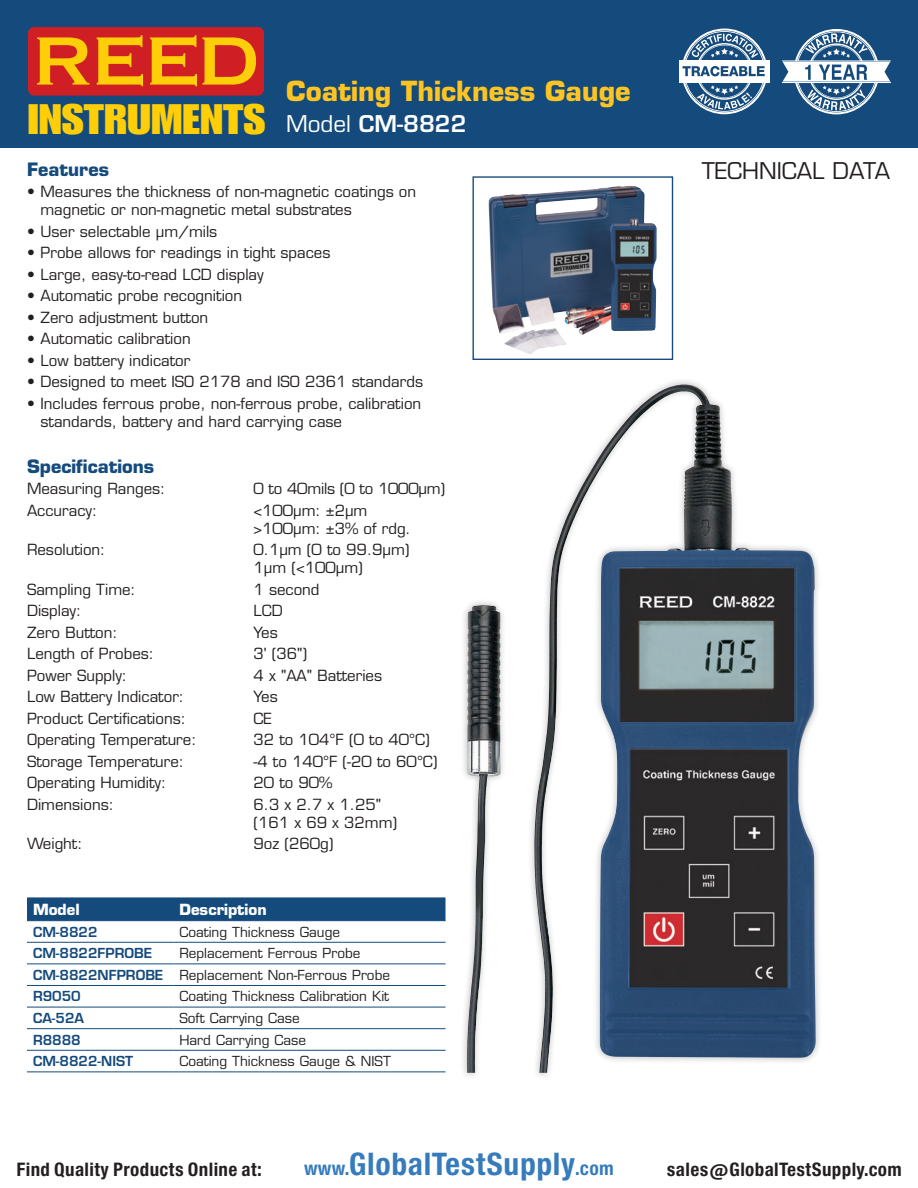
<style>
.page{position:relative;width:918px;height:1188px;background:#fff}
.page>*{position:absolute;margin:0;border:0;box-sizing:border-box;transform-origin:0 0}
.t1{font:41.7px "Impact LT Std";color:#fece08;scale:1.19 1}
.t2{font:41.7px "Impact LT Std";color:#231f20;scale:1.19 1}
.t3{font:29.7px "Europa Gro Nr 2 SBOP Bol Con";letter-spacing:.02em;color:#367bbc}
.t4{font:700 27px "Eurostile LT Std";color:#fec422}
.t5{font:22.5px "Eurostile LT Std";color:#231f20}
.t6{font:600 22.5px "Eurostile LT Std";color:#fff}
.t7{font:700 18px "Eurostile LT Std";color:#144a7c}
.t8{font:17.85px "Europa Gro Nr 2 SBOP Bol Con";letter-spacing:.02em;color:#231f20}
.t9{font:15px/18px "Eurostile LT Std";color:#231f20}
.t10{font:700 15px "Eurostile LT Std";color:#fff}
.t11{font:13.5px/21.6px "Eurostile LT Std";color:#231f20}
.t12{font:600 13.5px "Eurostile LT Std";color:#144a7c}
.s1{font-weight:400}
.s2{font-weight:600;color:#144a7c}
.s3{font-size:18.3px}
</style>
<div class="page">
<div style="left:0;top:0;width:918px;height:148px;background:#144a7c"></div>
<svg style="left:782px;top:29px;width:109px;height:85px"></svg>
<div style="left:28px;top:27px;width:236px;height:69px;background:#d01e25;border-radius:6px"></div>
<svg style="left:37px;top:37px;width:52px;height:48px"></svg>
<svg style="left:97px;top:35px;width:46px;height:51px"></svg>
<svg style="left:150px;top:35px;width:106px;height:51px"></svg>
<div style="left:460px;top:378px;width:363px;height:702px;background:#231f20;opacity:.3"></div>
<img style="left:534px;top:385px;width:168px;height:688px">
<svg style="left:683px;top:83px;width:83px;height:31px"></svg>
<div style="left:679px;top:62px;width:91px;height:19px;background:#fff"></div>
<hr style="left:679px;top:60px;width:91px;height:1px;background:#fff">
<hr style="left:679px;top:82px;width:91px;height:1px;background:#fff">
<svg style="left:682px;top:29px;width:84px;height:47px"></svg>
<div style="left:27px;top:897px;width:419px;height:23px;background:#144a7c"></div>
<hr style="left:27px;top:920px;width:146px;height:1px;background:#144a7c">
<hr style="left:173px;top:920px;width:273px;height:1px;background:#144a7c">
<hr style="left:27px;top:942px;width:146px;height:1px;background:#144a7c">
<hr style="left:173px;top:942px;width:273px;height:1px;background:#144a7c">
<hr style="left:27px;top:964px;width:146px;height:1px;background:#144a7c">
<hr style="left:173px;top:964px;width:273px;height:1px;background:#144a7c">
<hr style="left:27px;top:985px;width:146px;height:1px;background:#144a7c">
<hr style="left:173px;top:985px;width:273px;height:1px;background:#144a7c">
<hr style="left:27px;top:1007px;width:146px;height:1px;background:#144a7c">
<hr style="left:173px;top:1007px;width:273px;height:1px;background:#144a7c">
<hr style="left:27px;top:1028px;width:146px;height:1px;background:#144a7c">
<hr style="left:173px;top:1028px;width:273px;height:1px;background:#144a7c">
<hr style="left:27px;top:1050px;width:146px;height:1px;background:#144a7c">
<hr style="left:173px;top:1050px;width:273px;height:1px;background:#144a7c">
<hr style="left:27px;top:1072px;width:146px;height:1px;background:#144a7c">
<hr style="left:173px;top:1072px;width:273px;height:1px;background:#144a7c">
<img style="left:488px;top:186px;width:142px;height:149px">
<div style="left:472px;top:176px;width:201px;height:184px;border:1px solid #144a7c"></div>
<h1 class="t1" style="left:28px;top:95px;width:201px">INSTRUMENTS</h1>
<h3 class="t4" style="left:286px;top:75px;width:346px">Coating Thickness Gauge</h3>
<h3 class="t6" style="left:286px;top:110px;width:182px"><span class="s1">Model</span> CM-8822</h3>
<p class="t7" style="left:27px;top:158px;width:84px">Features</p>
<p class="t9" style="left:40px;top:183px;width:377px;text-indent:-14px">• Measures the thickness of non-magnetic coatings on magnetic or non-magnetic metal substrates</p>
<p class="t9" style="left:27px;top:222px;width:192px">• User selectable µm/mils</p>
<p class="t9" style="left:27px;top:244px;width:305px">• Probe allows for readings in tight spaces</p>
<p class="t9" style="left:27px;top:265px;width:238px">• Large, easy-to-read LCD display</p>
<p class="t9" style="left:27px;top:287px;width:217px">• Automatic probe recognition</p>
<p class="t9" style="left:27px;top:308px;width:183px">• Zero adjustment button</p>
<p class="t9" style="left:27px;top:330px;width:165px">• Automatic calibration</p>
<p class="t9" style="left:27px;top:351px;width:165px">• Low battery indicator</p>
<p class="t9" style="left:27px;top:373px;width:398px">• Designed to meet ISO 2178 and ISO 2361 standards</p>
<p class="t9" style="left:40px;top:394px;width:382px;text-indent:-14px">• Includes ferrous probe, non-ferrous probe, calibration standards, battery and hard carrying case</p>
<p class="t7" style="left:27px;top:455px;width:129px">Specifications</p>
<p class="t9" style="left:27px;top:480px;width:140px">Measuring Ranges:</p>
<p class="t9" style="left:254px;top:480px;width:193px">0 to 40mils (0 to 1000µm)</p>
<p class="t9" style="left:27px;top:501px;width:72px">Accuracy:</p>
<p class="t9" style="left:254px;top:501px;width:159px">&lt;100µm: ±2µm &gt;100µm: ±3% of rdg.</p>
<p class="t9" style="left:27px;top:541px;width:80px">Resolution:</p>
<p class="t9" style="left:254px;top:541px;width:158px">0.1µm (0 to 99.9µm)<br>1µm (&lt;100µm)</p>
<p class="t9" style="left:27px;top:580px;width:110px">Sampling Time:</p>
<p class="t9" style="left:254px;top:580px;width:68px">1 second</p>
<p class="t9" style="left:27px;top:602px;width:56px">Display:</p>
<p class="t9" style="left:254px;top:602px;width:31px">LCD</p>
<p class="t9" style="left:27px;top:623px;width:92px">Zero Button:</p>
<p class="t9" style="left:254px;top:623px;width:26px">Yes</p>
<p class="t9" style="left:27px;top:645px;width:129px">Length of Probes:</p>
<p class="t9" style="left:254px;top:645px;width:55px">3' (36")</p>
<p class="t9" style="left:27px;top:666px;width:102px">Power Supply:</p>
<p class="t9" style="left:254px;top:666px;width:130px">4 x "AA" Batteries</p>
<p class="t9" style="left:27px;top:688px;width:159px">Low Battery Indicator:</p>
<p class="t9" style="left:254px;top:688px;width:26px">Yes</p>
<p class="t9" style="left:27px;top:709px;width:161px">Product Certifications:</p>
<p class="t9" style="left:254px;top:709px;width:20px">CE</p>
<p class="t9" style="left:27px;top:731px;width:171px">Operating Temperature:</p>
<p class="t9" style="left:254px;top:731px;width:178px">32 to 104°F (0 to 40°C)</p>
<p class="t9" style="left:27px;top:752px;width:159px">Storage Temperature:</p>
<p class="t9" style="left:254px;top:752px;width:186px">-4 to 140°F (-20 to 60°C)</p>
<p class="t9" style="left:27px;top:774px;width:141px">Operating Humidity:</p>
<p class="t9" style="left:254px;top:774px;width:81px">20 to 90%</p>
<p class="t9" style="left:27px;top:795px;width:88px">Dimensions:</p>
<p class="t9" style="left:254px;top:795px;width:145px">6.3 x 2.7 x 1.25" (161 x 69 x 32mm)</p>
<p class="t9" style="left:27px;top:835px;width:57px">Weight:</p>
<p class="t9" style="left:254px;top:835px;width:81px">9oz (260g)</p>
<h1 class="t2" style="left:28px;top:249px;width:201px">INSTRUMENTS</h1>
<p class="t10" style="left:33px;top:900px;width:48px">Model</p>
<p class="t10" style="left:179px;top:900px;width:89px">Description</p>
<p class="t12" style="left:33px;top:923px;width:66px">CM-8822</p>
<p class="t11" style="left:179px;top:921px;width:162px">Coating Thickness Gauge</p>
<p class="t12" style="left:33px;top:945px;width:121px">CM-8822FPROBE</p>
<p class="t11" style="left:33px;top:942px;width:359px;text-indent:146px">Replacement Ferrous Probe<br><span class="s2">CM-8822NFPROBE</span> Replacement Non-Ferrous Probe<br><span class="s2">R9050</span></p>
<p class="t11" style="left:179px;top:986px;width:211px">Coating Thickness Calibration Kit</p>
<p class="t12" style="left:33px;top:1010px;width:53px">CA-52A</p>
<p class="t11" style="left:179px;top:1007px;width:122px">Soft Carrying Case</p>
<p class="t12" style="left:33px;top:1031px;width:49px">R8888</p>
<p class="t11" style="left:179px;top:1029px;width:128px">Hard Carrying Case</p>
<p class="t12" style="left:33px;top:1053px;width:102px">CM-8822-NIST</p>
<p class="t11" style="left:179px;top:1050px;width:213px">Coating Thickness Gauge &amp; NIST</p>
<h3 class="t5" style="left:702px;top:157px;width:190px">TECHNICAL DATA</h3>
<p class="t8" style="left:16px;top:1159px;width:247px">Find Quality Products Online at:</p>
<h2 class="t3" style="left:304px;top:1147px;width:311px"><span class="s3">www.</span>GlobalTestSupply<span class="s3">.com</span></h2>
<p class="t8" style="left:667px;top:1159px;width:236px">sales@GlobalTestSupply.com</p>
</div>
